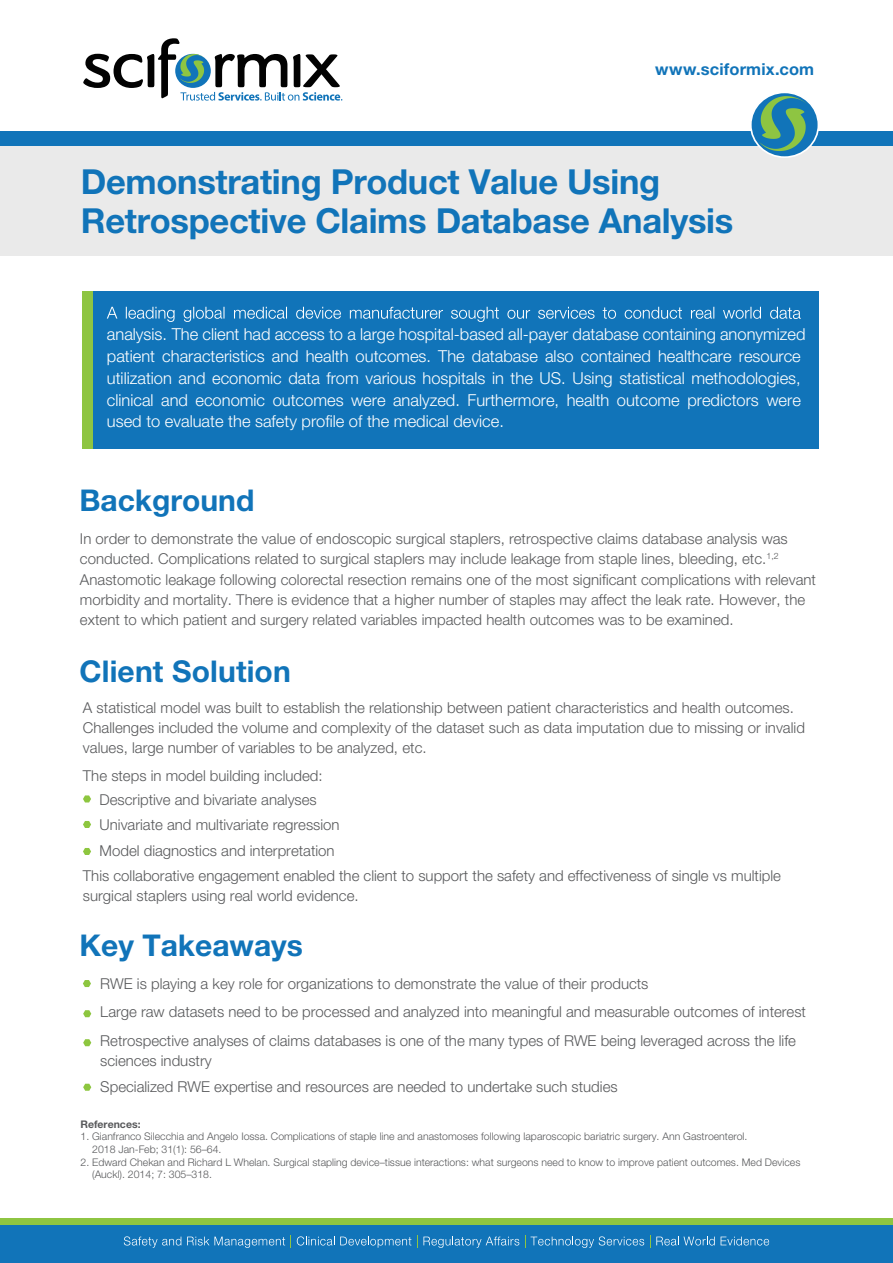
<style>
.page{position:relative;width:893px;height:1263px;background:#fff}
.page>*{position:absolute;margin:0;border:0;box-sizing:border-box;transform-origin:0 0}
.t1{font:700 34.5px/39px "Helvetica Neue LT Std";letter-spacing:-.01em;color:#1174b9}
.t2{font:700 30px "Helvetica Neue LT Std";color:#1174b9}
.t3{font:300 16.5px/21.8px "Helvetica Neue LT Std";color:#fff}
.t4{font:700 16.5px "Helvetica Neue LT Std";letter-spacing:.01em;color:#1174b9}
.t5{font:300 15px/20.2px "Helvetica Neue LT Std";color:#58595b}
.t6{font:300 10.5px/12.6px "Helvetica Neue LT Std";color:#58595b}
.t7{font:700 10.5px "Helvetica Neue LT Std";color:#58595b}
.s1{font-size:16.5px;color:#fff}
</style>
<div class="page">
<div style="left:82px;top:291px;width:39px;height:158px;background:#8ec542"></div>
<div style="left:93px;top:291px;width:725px;height:158px;background:#1174b9"></div>
<div style="left:0;top:131px;width:893px;height:19px;background:#1174b9"></div>
<div style="left:0;top:147px;width:893px;height:109px;background:#eaeaea"></div>
<svg style="left:83px;top:38px;width:259px;height:63px"></svg>
<div style="left:0;top:1218px;width:893px;height:7px;background:#8ec542"></div>
<div style="left:0;top:1225px;width:893px;height:38px;background:#1174b9"></div>
<svg style="left:107px;top:307px;width:694px;height:15px"></svg>
<svg style="left:83px;top:848px;width:8px;height:7px"></svg>
<svg style="left:83px;top:821px;width:8px;height:7px"></svg>
<svg style="left:83px;top:795px;width:8px;height:7px"></svg>
<svg style="left:83px;top:980px;width:8px;height:7px"></svg>
<svg style="left:83px;top:1010px;width:8px;height:7px"></svg>
<svg style="left:83px;top:1039px;width:8px;height:7px"></svg>
<svg style="left:83px;top:1084px;width:8px;height:7px"></svg>
<svg style="left:124px;top:1236px;width:57px;height:12px"></svg>
<svg style="left:187px;top:1236px;width:98px;height:12px"></svg>
<svg style="left:296px;top:1236px;width:115px;height:12px"></svg>
<svg style="left:417px;top:1236px;width:102px;height:12px"></svg>
<svg style="left:525px;top:1236px;width:119px;height:12px"></svg>
<svg style="left:650px;top:1236px;width:65px;height:12px"></svg>
<svg style="left:721px;top:1236px;width:48px;height:9px"></svg>
<svg style="left:750px;top:92px;width:69px;height:66px"></svg>
<svg style="left:759px;top:96px;width:48px;height:55px"></svg>
<p class="t4" style="left:655px;top:59px;width:161px">www.sciformix.com</p>
<h1 class="t1" style="left:81px;top:161px;width:654px">Demonstrating Product Value Using<br>Retrospective Claims Database Analysis</h1>
<p class="t3" style="left:107px;top:323px;width:700px">analysis. The client had access to a large hospital-based all-payer database containing anonymized patient characteristics and health outcomes. The database also contained healthcare resource utilization and economic data from various hospitals in the US. Using statistical methodologies, clinical and economic outcomes were analyzed. Furthermore, health outcome predictors were used to evaluate the safety profile of the medical device.</p>
<h2 class="t2" style="left:79px;top:482px;width:177px">Background</h2>
<p class="t5" style="left:80px;top:528px;width:738px">In order to demonstrate the value of endoscopic surgical staplers, retrospective claims database analysis was conducted. Complications related to surgical staplers may include leakage from staple lines, bleeding, etc.<sup>1,2<br></sup>Anastomotic leakage following colorectal resection remains one of the most significant complications with relevant morbidity and mortality. There is evidence that a higher number of staples may affect the leak rate. However, the extent to which patient and surgery related variables impacted health outcomes was to be examined.</p>
<h2 class="t2" style="left:80px;top:652px;width:213px">Client Solution</h2>
<p class="t5" style="left:83px;top:697px;width:723px">A statistical model was built to establish the relationship between patient characteristics and health outcomes.<br>Challenges included the volume and complexity of the dataset such as data imputation due to missing or invalid values, large number of variables to be analyzed, etc.</p>
<p class="t5" style="left:83px;top:765px;width:241px">The steps in model building included:</p>
<p class="t5" style="left:83px;top:789px;width:235px"><span class="s1">•</span> Descriptive and bivariate analyses</p>
<p class="t5" style="left:83px;top:814px;width:258px"><span class="s1">•</span> Univariate and multivariate regression</p>
<p class="t5" style="left:83px;top:837px;width:699px;line-height:25.5px"><span class="s1">•</span> Model diagnostics and interpretation<br>This collaborative engagement enabled the client to support the safety and effectiveness of single vs multiple</p>
<p class="t5" style="left:83px;top:885px;width:277px">surgical staplers using real world evidence.</p>
<h2 class="t2" style="left:80px;top:927px;width:225px">Key Takeaways</h2>
<p class="t5" style="left:100px;top:968px;width:707px;line-height:28.8px">RWE is playing a key role for organizations to demonstrate the value of their products<br>Large raw datasets need to be processed and analyzed into meaningful and measurable outcomes of interest<br>Retrospective analyses of claims databases is one of the many types of RWE being leveraged across the life</p>
<p class="t5" style="left:100px;top:1046px;width:519px;line-height:26.5px">sciences industry<br>Specialized RWE expertise and resources are needed to undertake such studies</p>
<p class="t7" style="left:80px;top:1117px;width:62px">References:</p>
<p class="t6" style="left:92px;top:1130px;width:657px;text-indent:-12px">1. Gianfranco Silecchia and Angelo Iossa. Complications of staple line and anastomoses following laparoscopic bariatric surgery. Ann Gastroenterol.<br>2018 Jan-Feb; 31(1): 56–64.</p>
<p class="t6" style="left:92px;top:1155px;width:710px;text-indent:-12px">2. Edward Chekan and Richard L Whelan. Surgical stapling device–tissue interactions: what surgeons need to know to improve patient outcomes. Med Devices (Auckl). 2014; 7: 305–318.</p>
</div>
